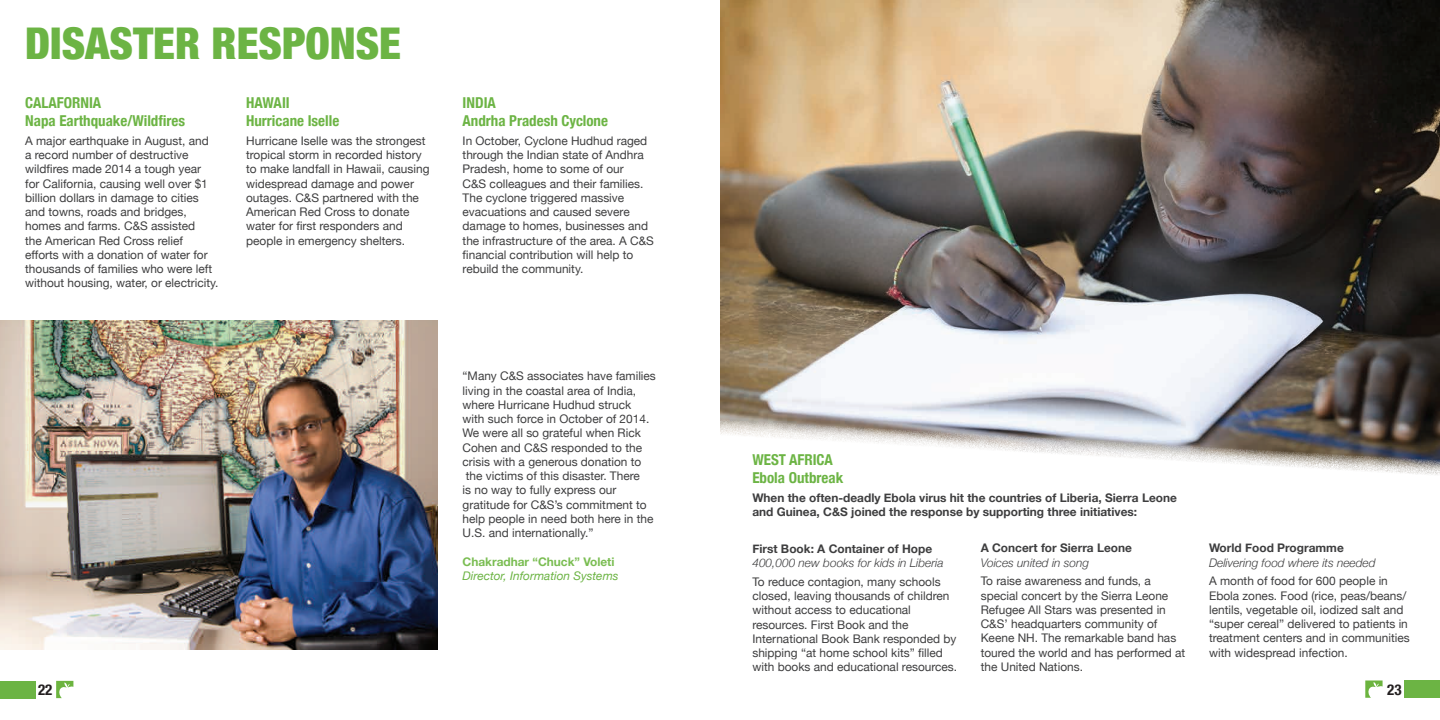
<style>
.page{position:relative;width:1440px;height:720px;background:#fff}
.page>*{position:absolute;margin:0;border:0;box-sizing:border-box;transform-origin:0 0}
.t1{font:900 condensed 43.75px "Helvetica Neue";color:#6cb444}
.t2{font:700 condensed 15px/18px "Helvetica Neue";color:#6cb444}
.t3{font:700 condensed 15px "Helvetica Neue";color:#231f20}
.t4{font:11.88px/14.2px "Helvetica Neue";color:#3e3e3f}
.t5{font:700 11.88px/14.2px "Helvetica Neue";color:#3e3e3f}
.t6{font:italic 300 11.88px "Helvetica Neue";color:#3e3e3f}
.t7{font:italic 11.88px "Helvetica Neue";color:#6cb444}
.t8{font:700 11.88px "Helvetica Neue";color:#7abd52}
</style>
<div class="page">
<svg style="left:1365px;top:680px;width:18px;height:18px"></svg>
<div style="left:1405px;top:681px;width:35px;height:17px;background:#6cb444"></div>
<img style="left:720px;top:0;width:720px;height:475px">
<div style="left:0;top:681px;width:35px;height:17px;background:#6cb444"></div>
<svg style="left:56px;top:681px;width:17px;height:17px"></svg>
<img style="left:0;top:320px;width:437px;height:330px">
<h1 class="t1" style="left:25px;top:16px;width:377px">DISASTER RESPONSE</h1>
<p class="t2" style="left:25px;top:93px;width:161px">CALAFORNIA<br>Napa Earthquake/Wildfires</p>
<p class="t4" style="left:25px;top:133px;width:195px">A major earthquake in August, and<br>a record number of destructive wildfires made 2014 a tough year<br>for California, causing well over $1 billion dollars in damage to cities and towns, roads and bridges, homes and farms. C&amp;S assisted<br>the American Red Cross relief efforts with a donation of water for thousands of families who were left without housing, water, or electricity.</p>
<p class="t2" style="left:246px;top:93px;width:95px">HAWAII<br>Hurricane Iselle</p>
<p class="t4" style="left:246px;top:133px;width:185px">Hurricane Iselle was the strongest tropical storm in recorded history to make landfall in Hawaii, causing widespread damage and power outages. C&amp;S partnered with the<br>American Red Cross to donate water for first responders and people in emergency shelters.</p>
<p class="t2" style="left:463px;top:93px;width:147px">INDIA<br>Andrha Pradesh Cyclone</p>
<p class="t4" style="left:463px;top:133px;width:193px">In October, Cyclone Hudhud raged through the Indian state of Andhra<br>Pradesh, home to some of our<br>C&amp;S colleagues and their families.<br>The cyclone triggered massive evacuations and caused severe damage to homes, businesses and the infrastructure of the area. A C&amp;S financial contribution will help to rebuild the community.</p>
<p class="t4" style="left:463px;top:369px;width:195px">“Many C&amp;S associates have families living in the coastal area of India, where Hurricane Hudhud struck with such force in October of 2014.<br>We were all so grateful when Rick<br>Cohen and C&amp;S responded to the crisis with a generous donation to the victims of this disaster. There<br>is no way to fully express our gratitude for C&amp;S’s commitment to help people in need both here in the<br>U.S. and internationally.”</p>
<p class="t8" style="left:463px;top:554px;width:153px">Chakradhar “Chuck” Voleti</p>
<p class="t7" style="left:463px;top:568px;width:157px">Director, Information Systems</p>
<p class="t2" style="left:752px;top:450px;width:92px">WEST AFRICA<br>Ebola Outbreak</p>
<p class="t5" style="left:752px;top:490px;width:426px">When the often-deadly Ebola virus hit the countries of Liberia, Sierra Leone and Guinea, C&amp;S joined the response by supporting three initiatives:</p>
<p class="t5" style="left:752px;top:541px;width:181px">First Book: A Container of Hope</p>
<p class="t6" style="left:752px;top:556px;width:193px">400,000 new books for kids in Liberia</p>
<p class="t4" style="left:752px;top:574px;width:206px">To reduce contagion, many schools closed, leaving thousands of children without access to educational resources. First Book and the International Book Bank responded by shipping “at home school kits” filled with books and educational resources.</p>
<p class="t5" style="left:981px;top:541px;width:153px">A Concert for Sierra Leone</p>
<p class="t6" style="left:981px;top:555px;width:110px">Voices united in song</p>
<p class="t4" style="left:981px;top:574px;width:206px">To raise awareness and funds, a special concert by the Sierra Leone<br>Refugee All Stars was presented in<br>C&amp;S’ headquarters community of<br>Keene NH. The remarkable band has toured the world and has performed at the United Nations.</p>
<p class="t5" style="left:1209px;top:541px;width:136px">World Food Programme</p>
<p class="t6" style="left:1209px;top:555px;width:168px">Delivering food where its needed</p>
<p class="t4" style="left:1209px;top:574px;width:202px">A month of food for 600 people in Ebola zones. Food (rice, peas/beans/ lentils, vegetable oil, iodized salt and “super cereal” delivered to patients in treatment centers and in communities with widespread infection.</p>
<p class="t3" style="left:38px;top:681px;width:16px">22</p>
<p class="t3" style="left:1387px;top:680px;width:16px">23</p>
</div>
